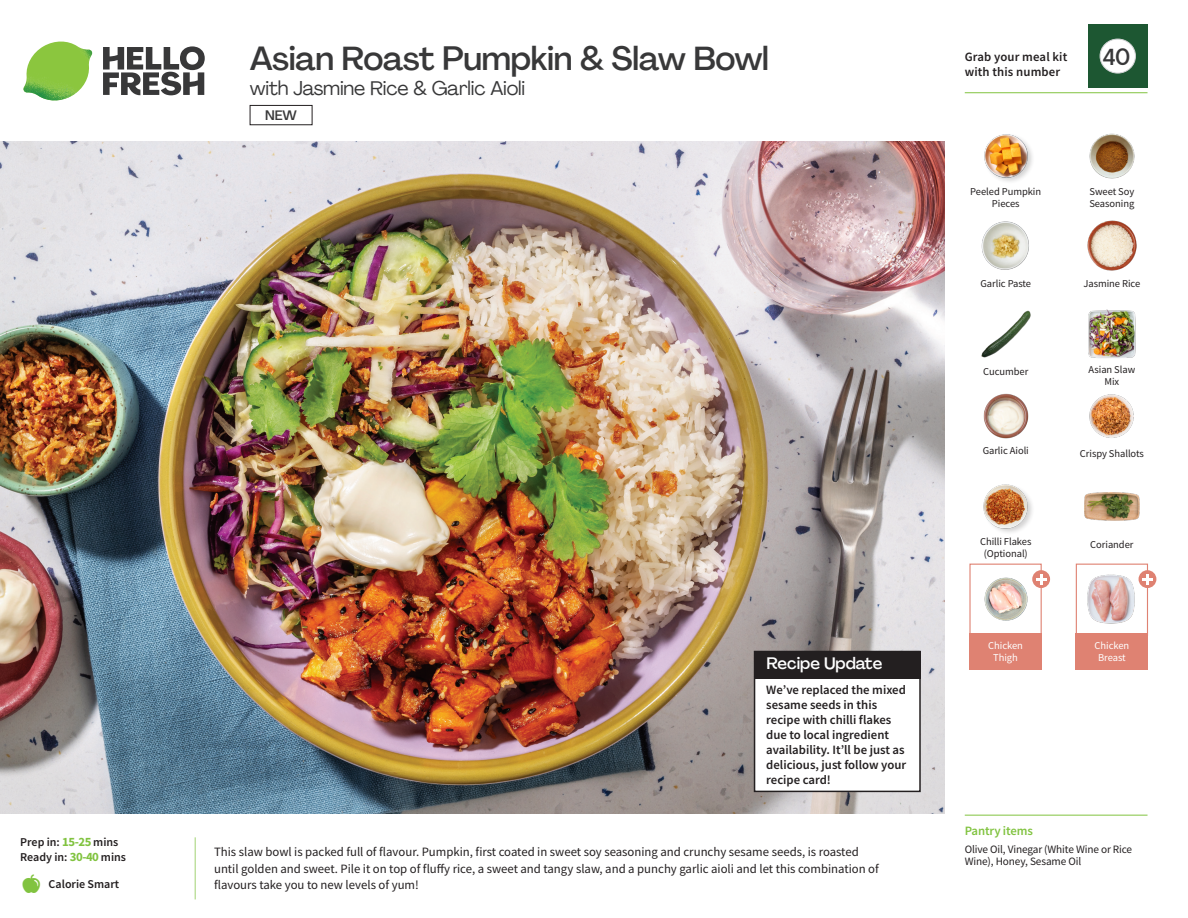
<style>
.page{position:relative;width:1188px;height:918px;background:#fff}
.page>*{position:absolute;margin:0;border:0;box-sizing:border-box;transform-origin:0 0}
._15_Titel_UK{font:500 33px "Agrandir";letter-spacing:-.01em;color:#383839}
._002_Label_Nr{font:500 22.8px "Agrandir";color:#383839;scale:.94 1}
._15_Titel_UK-2{font:19.5px "Agrandir";letter-spacing:-.01em;color:#383839}
.Steps_Text_AU{font:500 16.5px "Agrandir";color:#fff}
.t1{font:500 13.5px "Agrandir";color:#383839}
.Step_6_Text_AU{font:12.75px/16.5px "Source Sans Pro";color:#231f20}
.Steps_Text_AU-2{font:600 12.75px/15px "Source Sans Pro";color:#231f20}
._04_Headers_Front{font:600 12.75px "Source Sans Pro";letter-spacing:-.01em;color:#81c340}
._04_Intro{font:600 12px "Source Sans Pro";color:#231f20}
._05_Pantry{font:11.25px/12px "Source Sans Pro";letter-spacing:-.01em;color:#231f20}
._18_FRONT_ingredients{font:10.5px/12px "Source Sans Pro";letter-spacing:-.005em;color:#231f20;text-align:center}
._18_FRONT_ingredients-2{font:10.5px/12px "Source Sans Pro";letter-spacing:-.005em;color:#fff;text-align:center}
.s1{font-weight:700;font-size:12.75px;color:#81c340}
</style>
<div class="page">
<svg style="left:103px;top:46px;width:102px;height:49px"></svg>
<img style="left:23px;top:42px;width:69px;height:59px">
<img style="left:0;top:142px;width:945px;height:672px">
<div style="left:250px;top:105px;width:62px;height:20px;border:1px solid #231f20"></div>
<div style="left:755px;top:652px;width:165px;height:139px;background:#fff"></div>
<div style="left:754px;top:651px;width:167px;height:141px;border:2px solid #231f20"></div>
<div style="left:754px;top:651px;width:167px;height:27px;background:#231f20"></div>
<div style="left:1076px;top:564px;width:72px;height:72px;border:1px solid #df8272"></div>
<div style="left:1076px;top:633px;width:72px;height:37px;background:#df8272"></div>
<div style="left:969px;top:633px;width:73px;height:37px;background:#df8272"></div>
<img style="left:1087px;top:574px;width:48px;height:50px">
<div style="left:969px;top:564px;width:73px;height:72px;border:1px solid #df8272"></div>
<img style="left:984px;top:577px;width:50px;height:44px">
<svg style="left:1032px;top:570px;width:18px;height:18px"></svg>
<svg style="left:1036px;top:574px;width:10px;height:10px"></svg>
<img style="left:981px;top:310px;width:50px;height:48px">
<img style="left:983px;top:393px;width:46px;height:46px">
<img style="left:1088px;top:309px;width:48px;height:49px">
<img style="left:1089px;top:394px;width:45px;height:44px">
<img style="left:1087px;top:220px;width:50px;height:51px">
<img style="left:1089px;top:133px;width:46px;height:46px">
<img style="left:981px;top:221px;width:48px;height:49px">
<img style="left:984px;top:134px;width:48px;height:48px">
<img style="left:983px;top:484px;width:49px;height:49px">
<img style="left:1084px;top:492px;width:56px;height:29px">
<div style="left:1139px;top:570px;width:17px;height:18px;background:#df8272;border-radius:50%"></div>
<svg style="left:1142px;top:574px;width:11px;height:10px"></svg>
<hr style="left:965px;top:815px;width:183px;height:1px;background:#81c340">
<hr style="left:965px;top:92px;width:183px;height:1px;background:#81c340">
<div style="left:1088px;top:24px;width:60px;height:64px;background:#1d5732"></div>
<div style="left:1100px;top:39px;width:35px;height:34px;background:#fff;border-radius:50%"></div>
<div style="left:1100px;top:39px;width:36px;height:34px;border:1px solid #d1d2d4;border-radius:50%"></div>
<p class="_04_Intro" style="left:20px;top:834px;width:100px">Prep in: <span class="s1">15-25</span> mins</p>
<p class="_04_Intro" style="left:20px;top:849px;width:107px">Ready in: <span class="s1">30-40</span> mins</p>
<p class="_04_Intro" style="left:49px;top:876px;width:72px">Calorie Smart</p>
<p class="_15_Titel_UK" style="left:250px;top:38px;width:521px">Asian Roast Pumpkin &amp; Slaw Bowl</p>
<p class="_15_Titel_UK-2" style="left:250px;top:76px;width:277px">with Jasmine Rice &amp; Garlic Aioli</p>
<p class="t1" style="left:265px;top:107px;width:33px">NEW</p>
<p class="Steps_Text_AU" style="left:766px;top:653px;width:117px">Recipe Update</p>
<p class="Steps_Text_AU-2" style="left:766px;top:683px;width:141px">We’ve replaced the mixed sesame seeds in this recipe with chilli flakes due to local ingredient availability. It’ll be just as delicious, just follow your recipe card!</p>
<p class="Step_6_Text_AU" style="left:214px;top:844px;width:666px">This slaw bowl is packed full of flavour. Pumpkin, first coated in sweet soy seasoning and crunchy sesame seeds, is roasted until golden and sweet. Pile it on top of fluffy rice, a sweet and tangy slaw, and a punchy garlic aioli and let this combination of flavours take you to new levels of yum!</p>
<p class="Steps_Text_AU-2" style="left:965px;top:49px;width:104px">Grab your meal kit with this number</p>
<p class="_002_Label_Nr" style="left:1103px;top:43px;width:31px">40</p>
<p class="_18_FRONT_ingredients" style="left:970px;top:185px;width:72px">Peeled Pumpkin<br>Pieces</p>
<p class="_18_FRONT_ingredients" style="left:1089px;top:185px;width:46px;text-align:left">Sweet Soy<br>Seasoning</p>
<p class="_18_FRONT_ingredients" style="left:981px;top:277px;width:52px">Garlic Paste</p>
<p class="_18_FRONT_ingredients" style="left:1084px;top:277px;width:58px">Jasmine Rice</p>
<p class="_18_FRONT_ingredients" style="left:983px;top:366px;width:47px">Cucumber</p>
<p class="_18_FRONT_ingredients" style="left:1089px;top:363px;width:48px">Asian Slaw<br>Mix</p>
<p class="_18_FRONT_ingredients" style="left:983px;top:445px;width:48px">Garlic Aioli</p>
<p class="_18_FRONT_ingredients" style="left:1080px;top:448px;width:65px">Crispy Shallots</p>
<p class="_18_FRONT_ingredients" style="left:980px;top:535px;width:53px">Chilli Flakes (Optional)</p>
<p class="_18_FRONT_ingredients" style="left:1090px;top:538px;width:45px">Coriander</p>
<p class="_18_FRONT_ingredients-2" style="left:988px;top:640px;width:36px">Chicken<br>Thigh</p>
<p class="_18_FRONT_ingredients-2" style="left:1095px;top:640px;width:36px">Chicken<br>Breast</p>
<p class="_04_Headers_Front" style="left:965px;top:822px;width:70px">Pantry items</p>
<p class="_05_Pantry" style="left:965px;top:843px;width:169px">Olive Oil, Vinegar (White Wine or Rice<br>Wine), Honey, Sesame Oil</p>
</div>
